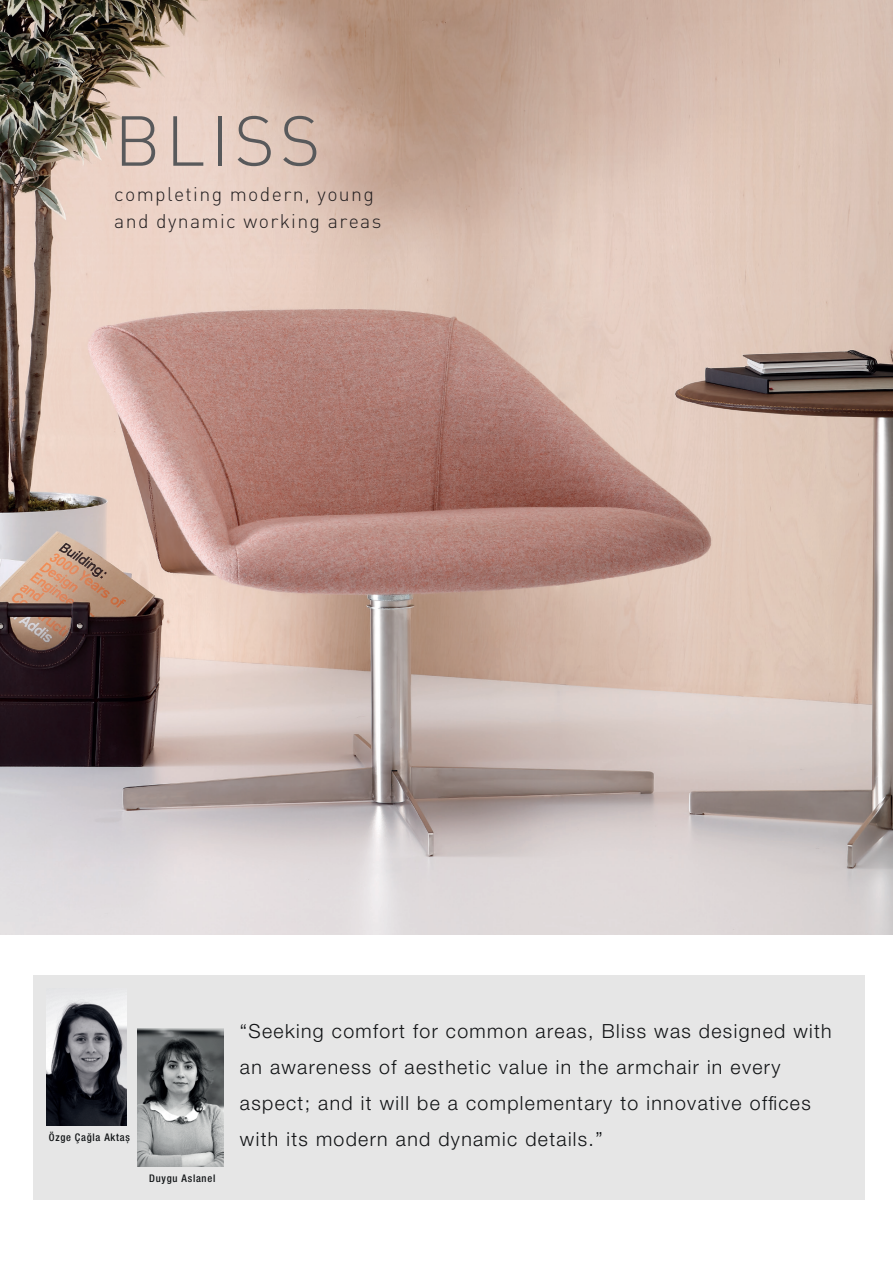
<style>
.page{position:relative;width:893px;height:1263px;background:#fff}
.page>*{position:absolute;margin:0;border:0;box-sizing:border-box;transform-origin:0 0}
.t1{font:300 69.45px "DIN Pro";letter-spacing:.07em;color:#58595b}
.t2{font:300 19.5px/36px "Helvetica Neue LT Pro";letter-spacing:.07em;color:#111315}
.t3{font:300 19.5px/27px "DIN Pro";letter-spacing:.07em;color:#231f20}
.t4{font:500 condensed 10.5px "Helvetica Neue LT Pro";letter-spacing:.07em;color:#111416}
</style>
<div class="page">
<img style="left:0;top:0;width:892px;height:935px">
<div style="left:33px;top:975px;width:831px;height:225px;background:#e6e6e6"></div>
<img style="left:47px;top:996px;width:79px;height:130px">
<img style="left:137px;top:1029px;width:86px;height:137px">
<h1 class="t1" style="left:114px;top:87px;width:208px">BLISS</h1>
<p class="t3" style="left:114px;top:179px;width:269px">completing modern, young and dynamic working areas</p>
<p class="t4" style="left:49px;top:1131px;width:83px">Özge Çağla Aktaș</p>
<p class="t4" style="left:149px;top:1172px;width:68px">Duygu Aslanel</p>
<p class="t2" style="left:240px;top:1013px;width:593px">“Seeking comfort for common areas, Bliss was designed with an awareness of aesthetic value in the armchair in every aspect; and it will be a complementary to innovative offices with its modern and dynamic details.”</p>
</div>
